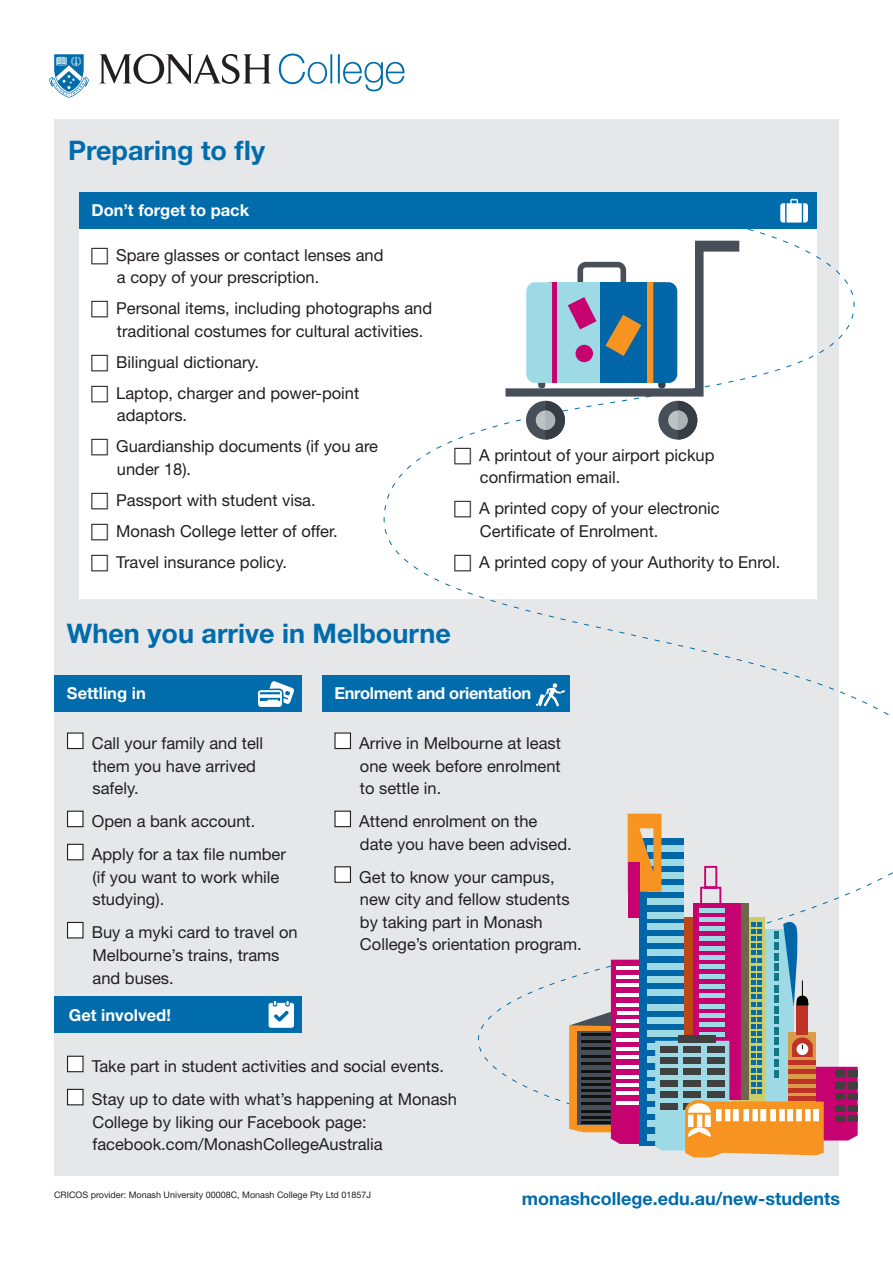
<style>
.page{position:relative;width:893px;height:1263px;background:#fff}
.page>*{position:absolute;margin:0;border:0;box-sizing:border-box;transform-origin:0 0}
.t1{font:700 27px "Helvetica Neue LT Std";color:#006cac}
.t2{font:700 18px "Helvetica Neue LT Std";color:#006cac}
.t3{font:16.5px/22.5px "Helvetica Neue LT Std";color:#231f20}
.t4{font:700 16.5px "Helvetica Neue LT Std";color:#fff}
.t5{font:700 16.5px "Helvetica Neue LT Std";letter-spacing:-.02em;color:#fff}
.t6{font:9px "Helvetica Neue LT Std";color:#231f20}
</style>
<div class="page">
<div style="left:54px;top:119px;width:785px;height:1056px;background:#e6e7e9"></div>
<svg style="left:49px;top:54px;width:40px;height:44px"></svg>
<svg style="left:99px;top:54px;width:172px;height:30px"></svg>
<svg style="left:279px;top:54px;width:53px;height:30px"></svg>
<svg style="left:338px;top:54px;width:66px;height:37px"></svg>
<div style="left:54px;top:675px;width:247px;height:37px;background:#006cac"></div>
<div style="left:323px;top:675px;width:247px;height:37px;background:#006cac"></div>
<div style="left:79px;top:211px;width:737px;height:387px;background:#fff"></div>
<div style="left:68px;top:733px;width:15px;height:15px;background:#fff"></div>
<div style="left:67px;top:732px;width:17px;height:17px;border:1px solid #231f20"></div>
<div style="left:68px;top:811px;width:15px;height:16px;background:#fff"></div>
<div style="left:67px;top:811px;width:17px;height:16px;border:1px solid #231f20"></div>
<div style="left:68px;top:844px;width:15px;height:16px;background:#fff"></div>
<div style="left:67px;top:844px;width:17px;height:16px;border:1px solid #231f20"></div>
<div style="left:68px;top:922px;width:15px;height:16px;background:#fff"></div>
<div style="left:67px;top:922px;width:17px;height:16px;border:1px solid #231f20"></div>
<div style="left:335px;top:733px;width:15px;height:15px;background:#fff"></div>
<div style="left:334px;top:732px;width:17px;height:17px;border:1px solid #231f20"></div>
<div style="left:335px;top:811px;width:15px;height:16px;background:#fff"></div>
<div style="left:334px;top:811px;width:17px;height:16px;border:1px solid #231f20"></div>
<div style="left:335px;top:867px;width:15px;height:15px;background:#fff"></div>
<div style="left:334px;top:866px;width:17px;height:17px;border:1px solid #231f20"></div>
<div style="left:68px;top:1056px;width:15px;height:16px;background:#fff"></div>
<div style="left:67px;top:1056px;width:17px;height:16px;border:1px solid #231f20"></div>
<div style="left:68px;top:1089px;width:15px;height:16px;background:#fff"></div>
<div style="left:67px;top:1089px;width:17px;height:16px;border:1px solid #231f20"></div>
<svg style="left:258px;top:681px;width:36px;height:26px"></svg>
<div style="left:79px;top:192px;width:737px;height:37px;background:#006cac"></div>
<svg style="left:383px;top:301px;width:510px;height:617px"></svg>
<div style="left:54px;top:996px;width:247px;height:37px;background:#006cac"></div>
<svg style="left:269px;top:1001px;width:25px;height:27px"></svg>
<svg style="left:505px;top:199px;width:349px;height:241px"></svg>
<div style="left:639px;top:838px;width:44px;height:308px;background:#0066a8"></div>
<div style="left:647px;top:846px;width:36px;height:6px;background:#9ed9e6"></div>
<div style="left:647px;top:859px;width:36px;height:6px;background:#9ed9e6"></div>
<div style="left:647px;top:872px;width:36px;height:6px;background:#9ed9e6"></div>
<div style="left:647px;top:885px;width:36px;height:7px;background:#9ed9e6"></div>
<div style="left:647px;top:899px;width:36px;height:6px;background:#9ed9e6"></div>
<div style="left:647px;top:912px;width:36px;height:6px;background:#9ed9e6"></div>
<svg style="left:628px;top:814px;width:33px;height:78px;background:#e5963a"></svg>
<div style="left:628px;top:862px;width:11px;height:56px;background:#c60170"></div>
<svg style="left:699px;top:865px;width:23px;height:38px"></svg>
<div style="left:693px;top:903px;width:48px;height:197px;background:#c60170"></div>
<div style="left:700px;top:908px;width:25px;height:5px;background:#9ed9e6"></div>
<div style="left:700px;top:917px;width:25px;height:5px;background:#9ed9e6"></div>
<svg style="left:477px;top:918px;width:381px;height:239px"></svg>
<div style="left:688px;top:1115px;width:5px;height:11px;background:#fff"></div>
<svg style="left:697px;top:1115px;width:5px;height:11px"></svg>
<svg style="left:705px;top:1115px;width:5px;height:11px"></svg>
<div style="left:716px;top:1109px;width:5px;height:12px;background:#fff"></div>
<div style="left:725px;top:1109px;width:5px;height:12px;background:#fff"></div>
<div style="left:733px;top:1109px;width:5px;height:12px;background:#fff"></div>
<div style="left:744px;top:1109px;width:5px;height:12px;background:#fff"></div>
<hr style="left:753px;top:1109px;width:4px;height:12px;background:#fff">
<svg style="left:761px;top:1109px;width:5px;height:12px"></svg>
<hr style="left:771px;top:1109px;width:4px;height:12px;background:#fff">
<hr style="left:780px;top:1109px;width:4px;height:12px;background:#fff">
<svg style="left:787px;top:1109px;width:6px;height:12px"></svg>
<svg style="left:796px;top:1109px;width:5px;height:12px"></svg>
<svg style="left:805px;top:1109px;width:5px;height:12px"></svg>
<div style="left:813px;top:1109px;width:6px;height:12px;background:#fff;border:1px solid #fff"></div>
<svg style="left:454px;top:447px;width:17px;height:17px"></svg>
<svg style="left:454px;top:501px;width:17px;height:16px"></svg>
<svg style="left:454px;top:554px;width:17px;height:17px"></svg>
<p class="t1" style="left:68px;top:133px;width:199px">Preparing to fly</p>
<p class="t4" style="left:92px;top:200px;width:159px">Don’t forget to pack</p>
<p class="t3" style="left:116px;top:243px;width:269px">Spare glasses or contact lenses and a copy of your prescription.</p>
<p class="t3" style="left:116px;top:297px;width:318px">Personal items, including photographs and traditional costumes for cultural activities.</p>
<p class="t3" style="left:116px;top:350px;width:145px">Bilingual dictionary.</p>
<p class="t3" style="left:116px;top:381px;width:245px">Laptop, charger and power-point adaptors.</p>
<p class="t3" style="left:116px;top:435px;width:263px">Guardianship documents (if you are under 18).</p>
<p class="t3" style="left:116px;top:488px;width:201px">Passport with student visa.</p>
<p class="t3" style="left:116px;top:519px;width:223px">Monash College letter of offer.</p>
<p class="t3" style="left:116px;top:550px;width:172px">Travel insurance policy.</p>
<p class="t1" style="left:67px;top:617px;width:385px">When you arrive in Melbourne</p>
<p class="t3" style="left:479px;top:443px;width:237px">A printout of your airport pickup confirmation email.</p>
<p class="t3" style="left:479px;top:497px;width:242px">A printed copy of your electronic<br>Certificate of Enrolment.</p>
<p class="t3" style="left:479px;top:550px;width:303px">A printed copy of your Authority to Enrol.</p>
<p class="t4" style="left:67px;top:682px;width:80px">Settling in</p>
<p class="t5" style="left:334px;top:682px;width:198px">Enrolment and orientation</p>
<p class="t3" style="left:92px;top:732px;width:173px">Call your family and tell them you have arrived safely.</p>
<p class="t3" style="left:92px;top:810px;width:165px">Open a bank account.</p>
<p class="t3" style="left:92px;top:843px;width:196px">Apply for a tax file number (if you want to work while studying).</p>
<p class="t3" style="left:92px;top:921px;width:208px">Buy a myki card to travel on<br>Melbourne’s trains, trams and buses.</p>
<p class="t4" style="left:69px;top:1004px;width:104px">Get involved!</p>
<p class="t3" style="left:359px;top:732px;width:203px;text-align:justify">Arrive in Melbourne at least one week before enrolment to settle in.</p>
<p class="t3" style="left:359px;top:810px;width:214px">Attend enrolment on the date you have been advised.</p>
<p class="t3" style="left:359px;top:865px;width:224px">Get to know your campus, new city and fellow students by taking part in Monash<br>College’s orientation program.</p>
<p class="t3" style="left:92px;top:1055px;width:354px">Take part in student activities and social events.</p>
<p class="t3" style="left:92px;top:1088px;width:367px">Stay up to date with what’s happening at Monash<br>College by liking our Facebook page: facebook.com/MonashCollegeAustralia</p>
<p class="t6" style="left:54px;top:1189px;width:319px">CRICOS provider: Monash University 00008C, Monash College Pty Ltd 01857J</p>
<p class="t2" style="left:522px;top:1187px;width:320px">monashcollege.edu.au/new-students</p>
</div>
